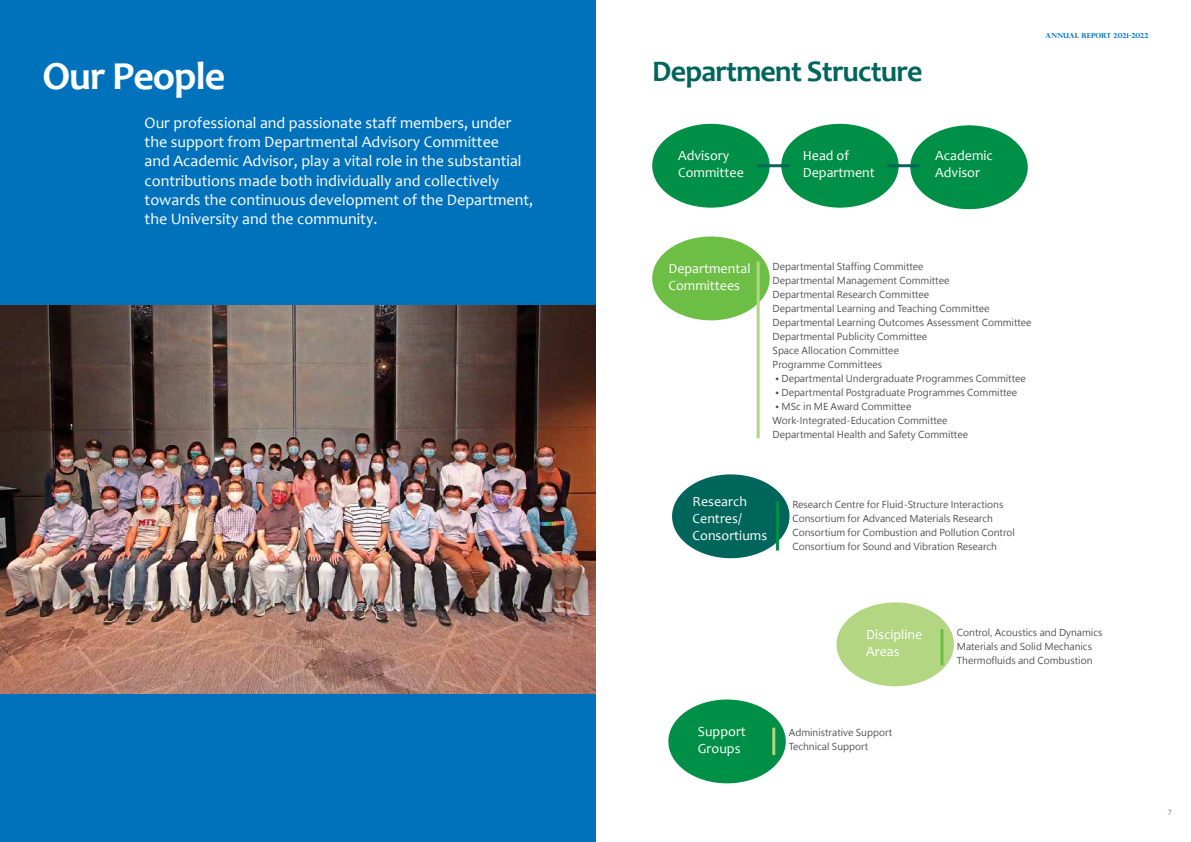
<style>
.page{position:relative;width:1191px;height:842px;background:#fff}
.page>*{position:absolute;margin:0;border:0;box-sizing:border-box;transform-origin:0 0}
.t1{font:700 40px "Candara";letter-spacing:-.025em;color:#fff}
.t2{font:700 30px "Candara";letter-spacing:-.025em;color:#00655b}
.t3{font:16px/19.2px "Candara";color:#fff}
.t4{font:14px/16.8px "Candara";color:#fff}
.t5{font:9.5px/14px "Microsoft Jheng Hei";color:#4d4d4f}
.t6{font:700 7px "Perpetua Titling";color:#0072bc}
.t7{font:7px "Microsoft Jheng Hei";color:#6d6e71}
</style>
<div class="page">
<div style="left:668px;top:699px;width:118px;height:84px;background:#008f46;border-radius:50%"></div>
<div style="left:0;top:0;width:595px;height:842px;background:#0072bc"></div>
<div style="left:652px;top:124px;width:117px;height:84px;background:#008f46;border-radius:50%"></div>
<div style="left:781px;top:124px;width:117px;height:84px;background:#008f46;border-radius:50%"></div>
<div style="left:910px;top:125px;width:117px;height:84px;background:#008f46;border-radius:50%"></div>
<div style="left:652px;top:236px;width:117px;height:84px;background:#6cbe45;border-radius:50%"></div>
<div style="left:672px;top:474px;width:117px;height:84px;background:#00655b;border-radius:50%"></div>
<hr style="left:776px;top:501px;width:3px;height:49px;background:#008f46">
<hr style="left:756px;top:262px;width:3px;height:176px;background:#b2d681">
<hr style="left:757px;top:164px;width:32px;height:3px;background:#00655b">
<div style="left:836px;top:602px;width:118px;height:84px;background:#b2d681;border-radius:50%"></div>
<hr style="left:940px;top:629px;width:3px;height:36px;background:#6cbe45">
<hr style="left:772px;top:728px;width:3px;height:27px;background:#b2d681">
<hr style="left:887px;top:164px;width:32px;height:3px;background:#00655b">
<img style="left:0;top:305px;width:595px;height:388px">
<h1 class="t1" style="left:43px;top:51px;width:184px">Our People</h1>
<p class="t3" style="left:145px;top:113px;width:390px">Our professional and passionate staff members, under the support from Departmental Advisory Committee<br>and Academic Advisor, play a vital role in the substantial contributions made both individually and collectively towards the continuous development of the Department, the University and the community.</p>
<h2 class="t2" style="left:652px;top:53px;width:272px">Department Structure</h2>
<h3 class="t4" style="left:678px;top:147px;width:67px">Advisory<br>Committee</h3>
<h3 class="t4" style="left:802px;top:147px;width:74px">Head of<br>Department</h3>
<h3 class="t4" style="left:935px;top:147px;width:59px">Academic<br>Advisor</h3>
<p class="t6" style="left:1045px;top:31px;width:104px">ANNUAL REPORT 2021-2022</p>
<h3 class="t4" style="left:668px;top:260px;width:84px">Departmental<br>Committees</h3>
<p class="t5" style="left:772px;top:260px;width:260px">Departmental Staffing Committee<br>Departmental Management Committee<br>Departmental Research Committee<br>Departmental Learning and Teaching Committee Departmental Learning Outcomes Assessment Committee Departmental Publicity Committee<br>Space Allocation Committee<br>Programme Committees</p>
<p class="t5" style="left:775px;top:372px;width:252px">• Departmental Undergraduate Programmes Committee</p>
<p class="t5" style="left:775px;top:386px;width:244px">• Departmental Postgraduate Programmes Committee</p>
<p class="t5" style="left:772px;top:400px;width:197px">• MSc in ME Award Committee<br>Work-Integrated-Education Committee<br>Departmental Health and Safety Committee</p>
<h3 class="t4" style="left:692px;top:493px;width:76px">Research<br>Centres/<br>Consortiums</h3>
<p class="t5" style="left:792px;top:497px;width:224px">Research Centre for Fluid-Structure Interactions Consortium for Advanced Materials Research Consortium for Combustion and Pollution Control Consortium for Sound and Vibration Research</p>
<h3 class="t4" style="left:866px;top:626px;width:58px">Discipline<br>Areas</h3>
<p class="t5" style="left:957px;top:625px;width:147px">Control, Acoustics and Dynamics<br>Materials and Solid Mechanics<br>Thermofluids and Combustion</p>
<h3 class="t4" style="left:698px;top:723px;width:50px">Support<br>Groups</h3>
<p class="t5" style="left:788px;top:726px;width:105px">Administrative Support<br>Technical Support</p>
<p class="t7" style="left:1167px;top:808px;width:6px">7</p>
</div>
